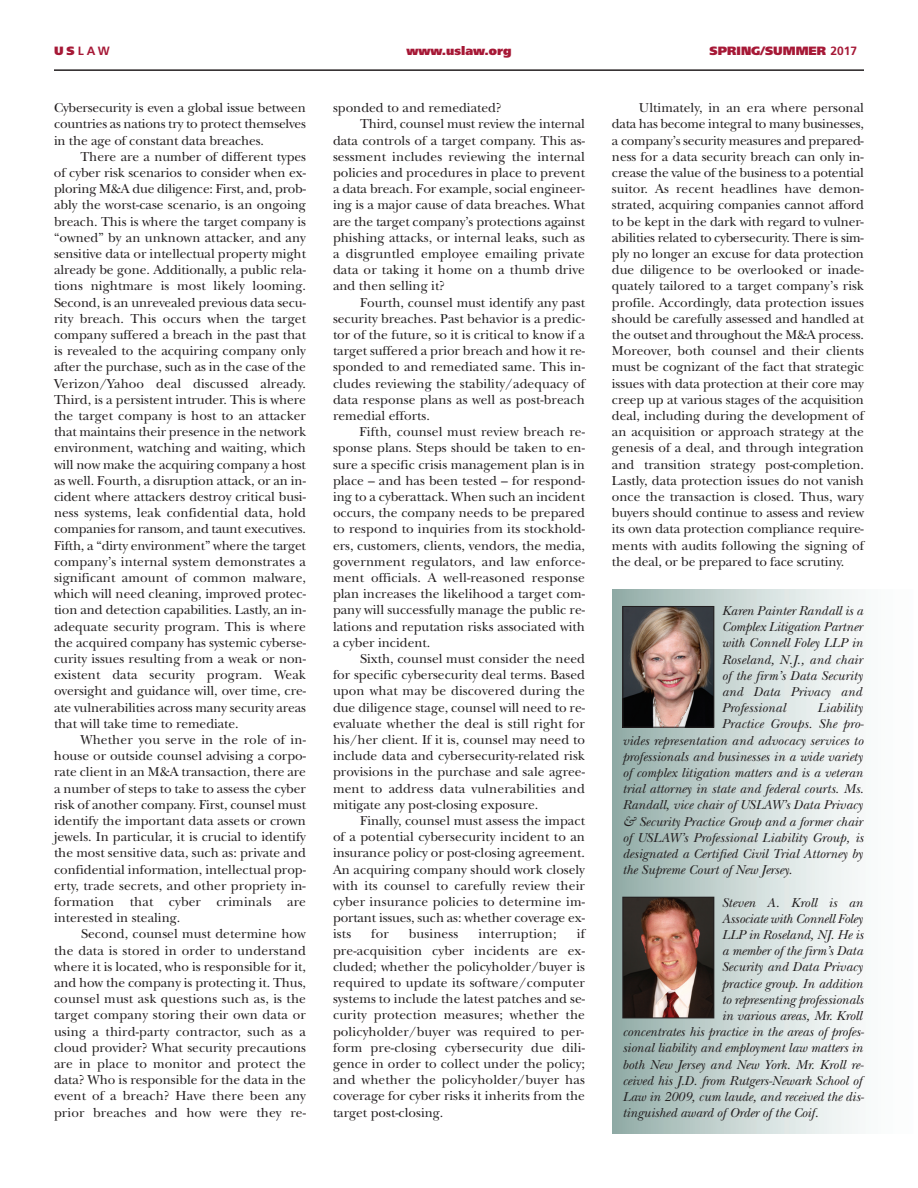
<style>
.page{position:relative;width:918px;height:1188px;background:#fff}
.page>*{position:absolute;margin:0;border:0;box-sizing:border-box;transform-origin:0 0}
.t1{font:13.5px/16.2px "New Baskerville";color:#231f20;text-align:justify}
.t2{font:italic 13.5px/16.2px "New Baskerville";color:#231f20;text-align:justify}
.t3{font:900 12px "Frutiger";color:#a61836}
.t4{font:700 12px "Frutiger";color:#a61836}
.s1{font-weight:900}
.s2{font-weight:700}
</style>
<div class="page">
<img style="left:612px;top:589px;width:246px;height:545px">
<hr style="left:54px;top:69px;width:810px;height:2px;background:#231f20">
<img style="left:624px;top:608px;width:88px;height:118px">
<div style="left:622px;top:606px;width:92px;height:122px;border:1px solid #231f20"></div>
<img style="left:624px;top:899px;width:88px;height:117px">
<div style="left:622px;top:897px;width:92px;height:121px;border:1px solid #231f20"></div>
<h6 class="t4" style="left:54px;top:46px;width:57px"><span class="s1">US</span> LAW</h6>
<h6 class="t3" style="left:406px;top:46px;width:107px">www.uslaw.org</h6>
<h6 class="t3" style="left:709px;top:46px;width:149px">SPRING/SUMMER <span class="s2">2017</span></h6>
<p class="t1" style="left:54px;top:101px;width:254px">Cybersecurity is even a global issue between countries as nations try to protect themselves in the age of constant data breaches.</p>
<p class="t1" style="left:54px;top:150px;width:254px;text-indent:26px">There are a number of different types of cyber risk scenarios to consider when ex&shy;ploring M&amp;A due diligence: First, and, prob&shy;ably the worst-case scenario, is an ongoing breach. This is where the target company is “owned” by an unknown attacker, and any sensitive data or intellectual property might already be gone. Additionally, a public rela&shy;tions nightmare is most likely looming.<br>Second, is an unrevealed previous data secu&shy;rity breach. This occurs when the target company suffered a breach in the past that is revealed to the acquiring company only after the purchase, such as in the case of the Verizon/Yahoo deal discussed already.<br>Third, is a persistent intruder. This is where the target company is host to an attacker that maintains their presence in the network environment, watching and waiting, which will now make the acquiring company a host as well. Fourth, a disruption attack, or an in&shy;cident where attackers destroy critical busi&shy;ness systems, leak confidential data, hold companies for ransom, and taunt executives.<br>Fifth, a “dirty environment” where the target company’s internal system demonstrates a significant amount of common malware, which will need cleaning, improved protec&shy;tion and detection capabilities. Lastly, an in&shy;adequate security program. This is where the acquired company has systemic cyberse&shy;curity issues resulting from a weak or non&shy;existent data security program. Weak oversight and guidance will, over time, cre&shy;ate vulnerabilities across many security areas that will take time to remediate.</p>
<p class="t1" style="left:54px;top:733px;width:254px;text-indent:26px">Whether you serve in the role of in&shy;house or outside counsel advising a corpo&shy;rate client in an M&amp;A transaction, there are a number of steps to take to assess the cyber risk of another company. First, counsel must identify the important data assets or crown jewels. In particular, it is crucial to identify the most sensitive data, such as: private and confidential information, intellectual prop&shy;erty, trade secrets, and other propriety in&shy;formation that cyber criminals are interested in stealing.</p>
<p class="t1" style="left:54px;top:928px;width:254px;text-indent:27px">Second, counsel must determine how the data is stored in order to understand where it is located, who is responsible for it, and how the company is protecting it. Thus, counsel must ask questions such as, is the target company storing their own data or using a third-party contractor, such as a cloud provider? What security precautions are in place to monitor and protect the data? Who is responsible for the data in the event of a breach? Have there been any prior breaches and how were they re-</p>
<p class="t1" style="left:333px;top:101px;width:170px">sponded to and remediated?</p>
<p class="t1" style="left:333px;top:118px;width:254px;text-indent:27px">Third, counsel must review the internal data controls of a target company. This as&shy;sessment includes reviewing the internal policies and procedures in place to prevent a data breach. For example, social engineer&shy;ing is a major cause of data breaches. What are the target company’s protections against phishing attacks, or internal leaks, such as a disgruntled employee emailing private data or taking it home on a thumb drive and then selling it?</p>
<p class="t1" style="left:333px;top:296px;width:254px;text-indent:27px">Fourth, counsel must identify any past security breaches. Past behavior is a predic&shy;tor of the future, so it is critical to know if a target suffered a prior breach and how it re&shy;sponded to and remediated same. This in&shy;cludes reviewing the stability/adequacy of data response plans as well as post-breach remedial efforts.</p>
<p class="t1" style="left:333px;top:425px;width:254px;text-indent:26px">Fifth, counsel must review breach re&shy;sponse plans. Steps should be taken to en&shy;sure a specific crisis management plan is in place – and has been tested – for respond&shy;ing to a cyberattack. When such an incident occurs, the company needs to be prepared to respond to inquiries from its stockhold&shy;ers, customers, clients, vendors, the media, government regulators, and law enforce&shy;ment officials. A well-reasoned response plan increases the likelihood a target com&shy;pany will successfully manage the public re&shy;lations and reputation risks associated with a cyber incident.</p>
<p class="t1" style="left:333px;top:652px;width:254px;text-indent:27px">Sixth, counsel must consider the need for specific cybersecurity deal terms. Based upon what may be discovered during the due diligence stage, counsel will need to re&shy;evaluate whether the deal is still right for his/her client. If it is, counsel may need to include data and cybersecurity-related risk provisions in the purchase and sale agree&shy;ment to address data vulnerabilities and mitigate any post-closing exposure.</p>
<p class="t1" style="left:333px;top:814px;width:254px;text-indent:27px">Finally, counsel must assess the impact of a potential cybersecurity incident to an insurance policy or post-closing agreement.<br>An acquiring company should work closely with its counsel to carefully review their cyber insurance policies to determine im&shy;portant issues, such as: whether coverage ex&shy;ists</p>
<p class="t1" style="left:371px;top:928px;width:19px">for</p>
<p class="t1" style="left:409px;top:928px;width:51px">business</p>
<p class="t1" style="left:478px;top:928px;width:80px">interruption;</p>
<p class="t1" style="left:333px;top:928px;width:254px;text-indent:244px">if pre-acquisition cyber incidents are ex&shy;cluded; whether the policyholder/buyer is required to update its software/computer systems to include the latest patches and se&shy;curity protection measures; whether the policyholder/buyer was required to per&shy;form pre-closing cybersecurity due dili&shy;gence in order to collect under the policy; and whether the policyholder/buyer has coverage for cyber risks it inherits from the target post-closing.</p>
<p class="t1" style="left:612px;top:101px;width:254px;text-indent:27px">Ultimately, in an era where personal data has become integral to many businesses, a company’s security measures and prepared&shy;ness for a data security breach can only in&shy;crease the value of the business to a potential suitor. As recent headlines have demon&shy;strated, acquiring companies cannot afford to be kept in the dark with regard to vulner&shy;abilities related to cybersecurity. There is sim&shy;ply no longer an excuse for data protection due diligence to be overlooked or inade&shy;quately tailored to a target company’s risk profile. Accordingly, data protection issues should be carefully assessed and handled at the outset and throughout the M&amp;A process.<br>Moreover, both counsel and their clients must be cognizant of the fact that strategic issues with data protection at their core may creep up at various stages of the acquisition deal, including during the development of an acquisition or approach strategy at the genesis of a deal, and through integration and transition strategy post-completion.<br>Lastly, data protection issues do not vanish once the transaction is closed. Thus, wary buyers should continue to assess and review its own data protection compliance require&shy;ments with audits following the signing of the deal, or be prepared to face scrutiny.</p>
<p class="t2" style="left:722px;top:604px;width:143px">Karen Painter Randall is a Complex Litigation Partner with Connell Foley LLP in Roseland, N.J., and chair of the firm’s Data Security and Data Privacy and Professional</p>
<p class="t2" style="left:817px;top:701px;width:47px">Liability</p>
<p class="t2" style="left:722px;top:718px;width:144px">Practice Groups. She pro-</p>
<p class="t2" style="left:622px;top:734px;width:242px">vides representation and advocacy services to</p>
<p class="t2" style="left:622px;top:750px;width:242px">professionals and businesses in a wide variety</p>
<p class="t2" style="left:622px;top:766px;width:242px">of complex litigation matters and is a veteran</p>
<p class="t2" style="left:622px;top:782px;width:243px">trial attorney in state and federal courts. Ms.</p>
<p class="t2" style="left:622px;top:799px;width:242px">Randall, vice chair of USLAW’s Data Privacy</p>
<p class="t2" style="left:622px;top:815px;width:242px">&amp; Security Practice Group and a former chair</p>
<p class="t2" style="left:622px;top:831px;width:243px">of USLAW’s Professional Liability Group, is</p>
<p class="t2" style="left:622px;top:847px;width:242px">designated a Certified Civil Trial Attorney by</p>
<p class="t2" style="left:622px;top:863px;width:171px">the Supreme Court of New Jersey.</p>
<p class="t2" style="left:722px;top:896px;width:143px">Steven A. Kroll is an</p>
<p class="t2" style="left:722px;top:912px;width:142px">Associate with Connell Foley</p>
<p class="t2" style="left:722px;top:928px;width:143px">LLP in Roseland, NJ. He is</p>
<p class="t2" style="left:722px;top:944px;width:143px">a member of the firm’s Data</p>
<p class="t2" style="left:722px;top:961px;width:142px">Security and Data Privacy</p>
<p class="t2" style="left:722px;top:977px;width:143px">practice group. In addition</p>
<p class="t2" style="left:722px;top:993px;width:143px">to representing professionals</p>
<p class="t2" style="left:722px;top:1009px;width:142px">in various areas, Mr. Kroll</p>
<p class="t2" style="left:622px;top:1025px;width:243px">concentrates his practice in the areas of profes-</p>
<p class="t2" style="left:622px;top:1042px;width:242px">sional liability and employment law matters in</p>
<p class="t2" style="left:622px;top:1058px;width:243px">both New Jersey and New York. Mr. Kroll re-</p>
<p class="t2" style="left:622px;top:1074px;width:241px">ceived his J.D. from Rutgers-Newark School of</p>
<p class="t2" style="left:622px;top:1090px;width:243px">Law in 2009, cum laude, and received the dis-</p>
<p class="t2" style="left:622px;top:1106px;width:198px">tinguished award of Order of the Coif.</p>
</div>
